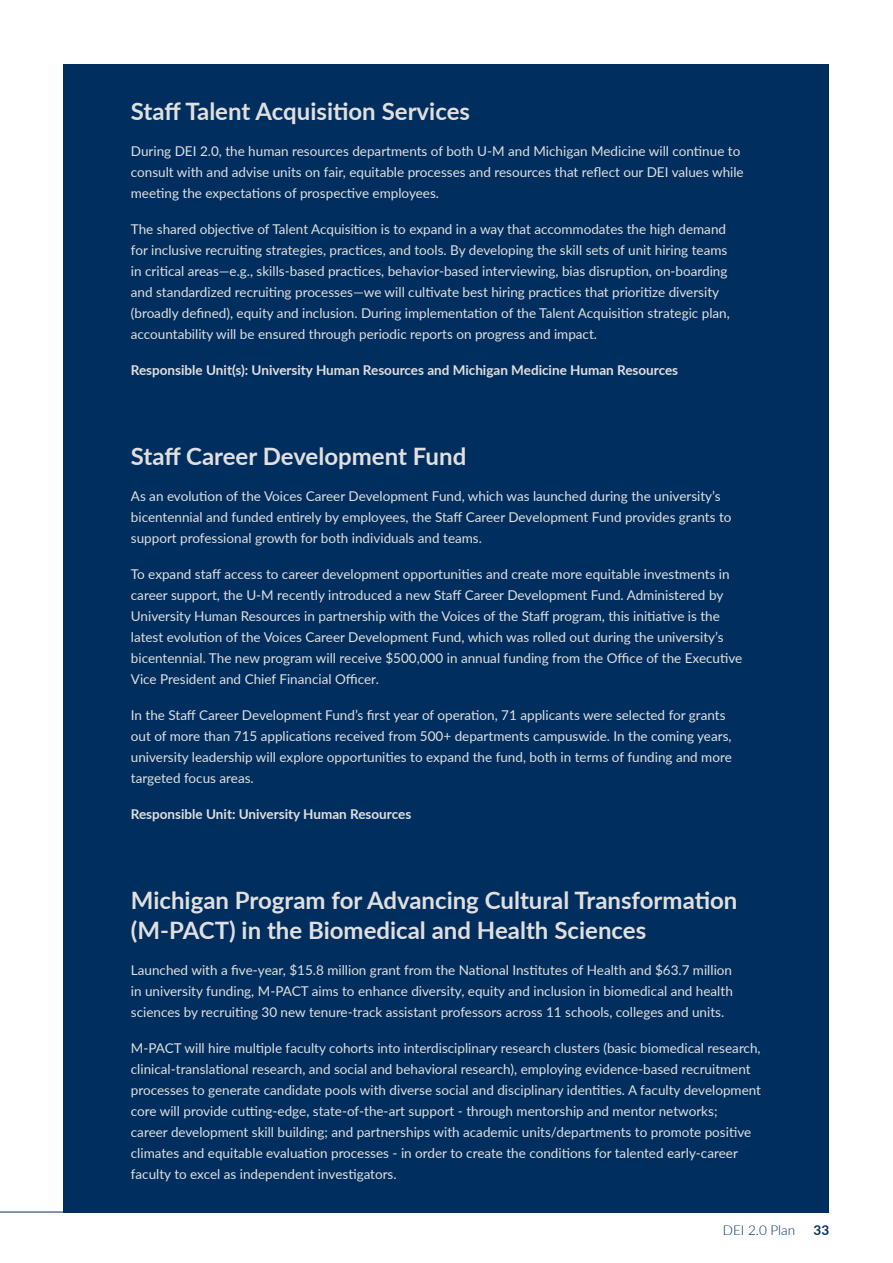
<style>
.page{position:relative;width:893px;height:1263px;background:#fff}
.page>*{position:absolute;margin:0;border:0;box-sizing:border-box;transform-origin:0 0}
.t1{font:700 24px/30px "Lato";color:#e2e0df}
.t2{font:13.5px/21px "Lato";color:#e2e0df}
.t3{font:700 13.5px "Lato";color:#e2e0df}
.t4{font:300 13.5px "Lato";color:#002e5e}
.t5{font:700 13.5px "Lato";color:#002e5e}
</style>
<div class="page">
<div style="left:64px;top:64px;width:765px;height:1148px;background:#002e5e"></div>
<hr style="left:0;top:1212px;width:829px;height:1px;background:#002e5e">
<h1 class="t1" style="left:131px;top:95px;width:341px">Staff Talent Acquisition Services</h1>
<p class="t2" style="left:131px;top:140px;width:614px">During DEI 2.0, the human resources departments of both U-M and Michigan Medicine will continue to consult with and advise units on fair, equitable processes and resources that reflect our DEI values while meeting the expectations of prospective employees.</p>
<p class="t2" style="left:131px;top:218px;width:600px">The shared objective of Talent Acquisition is to expand in a way that accommodates the high demand for inclusive recruiting strategies, practices, and tools. By developing the skill sets of unit hiring teams in critical areas—e.g., skills-based practices, behavior-based interviewing, bias disruption, on-boarding and standardized recruiting processes—we will cultivate best hiring practices that prioritize diversity (broadly defined), equity and inclusion. During implementation of the Talent Acquisition strategic plan, accountability will be ensured through periodic reports on progress and impact.</p>
<p class="t3" style="left:131px;top:360px;width:549px">Responsible Unit(s): University Human Resources and Michigan Medicine Human Resources</p>
<h1 class="t1" style="left:131px;top:440px;width:337px">Staff Career Development Fund</h1>
<p class="t2" style="left:131px;top:485px;width:602px">As an evolution of the Voices Career Development Fund, which was launched during the university’s bicentennial and funded entirely by employees, the Staff Career Development Fund provides grants to support professional growth for both individuals and teams.</p>
<p class="t2" style="left:131px;top:563px;width:613px">To expand staff access to career development opportunities and create more equitable investments in career support, the U-M recently introduced a new Staff Career Development Fund. Administered by University Human Resources in partnership with the Voices of the Staff program, this initiative is the latest evolution of the Voices Career Development Fund, which was rolled out during the university’s bicentennial. The new program will receive $500,000 in annual funding from the Office of the Executive Vice President and Chief Financial Officer.</p>
<p class="t2" style="left:131px;top:704px;width:602px">In the Staff Career Development Fund’s first year of operation, 71 applicants were selected for grants out of more than 715 applications received from 500+ departments campuswide. In the coming years, university leadership will explore opportunities to expand the fund, both in terms of funding and more targeted focus areas.</p>
<p class="t3" style="left:131px;top:804px;width:282px">Responsible Unit: University Human Resources</p>
<h1 class="t1" style="left:131px;top:884px;width:608px">Michigan Program for Advancing Cultural Transformation (M-PACT) in the Biomedical and Health Sciences</h1>
<p class="t2" style="left:131px;top:959px;width:603px;text-align:justify">Launched with a five-year, $15.8 million grant from the National Institutes of Health and $63.7 million in university funding, M-PACT aims to enhance diversity, equity and inclusion in biomedical and health sciences by recruiting 30 new tenure-track assistant professors across 11 schools, colleges and units.</p>
<p class="t2" style="left:131px;top:1037px;width:632px">M-PACT will hire multiple faculty cohorts into interdisciplinary research clusters (basic biomedical research, clinical-translational research, and social and behavioral research), employing evidence-based recruitment processes to generate candidate pools with diverse social and disciplinary identities. A faculty development core will provide cutting-edge, state-of-the-art support - through mentorship and mentor networks;<br>career development skill building; and partnerships with academic units/departments to promote positive climates and equitable evaluation processes - in order to create the conditions for talented early-career faculty to excel as independent investigators.</p>
<p class="t4" style="left:723px;top:1220px;width:74px">DEI 2.0 Plan</p>
<p class="t5" style="left:813px;top:1220px;width:17px">33</p>
</div>
